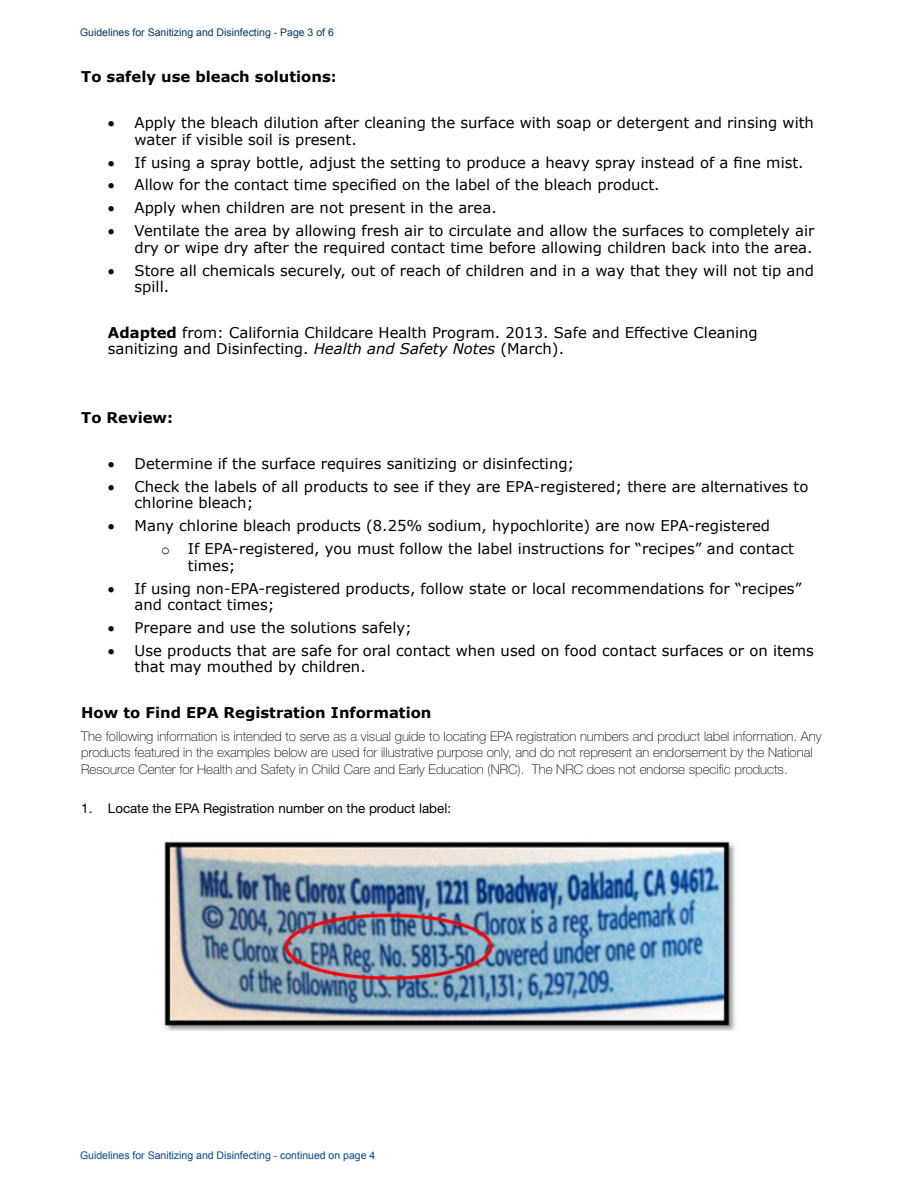
<style>
.page{position:relative;width:918px;height:1188px;background:#fff}
.page>*{position:absolute;margin:0;border:0;box-sizing:border-box;transform-origin:0 0}
.t1{font:14.85px/16.4px "Verdana";color:#000}
.t2{font:700 14.85px "Verdana";color:#000}
.t3{font:100 13.35px/16.4px "Helvetica Neue LT Std";color:#000}
.t4{font:13.35px "Helvetica Neue LT Std";color:#000}
.t5{font:10.5px "Arial";color:#004990}
.t6{font:10.5px "Arial";color:#003768}
.s1{font-weight:700}
.s2{font-style:italic}
.s3{font-family:"Courier New"}
</style>
<div class="page">
<img style="left:164px;top:841px;width:572px;height:189px">
<p class="t6" style="left:80px;top:26px;width:255px">Guidelines for Sanitizing and Disinfecting - Page 3 of 6</p>
<p class="t2" style="left:81px;top:66px;width:257px">To safely use bleach solutions:</p>
<p class="t1" style="left:135px;top:115px;width:681px;text-indent:-27px">• Apply the bleach dilution after cleaning the surface with soap or detergent and rinsing with water if visible soil is present.</p>
<p class="t1" style="left:108px;top:154px;width:697px">• If using a spray bottle, adjust the setting to produce a heavy spray instead of a fine mist.</p>
<p class="t1" style="left:108px;top:177px;width:553px">• Allow for the contact time specified on the label of the bleach product.</p>
<p class="t1" style="left:108px;top:200px;width:390px">• Apply when children are not present in the area.</p>
<p class="t1" style="left:108px;top:223px;width:708px;text-align:right">• Ventilate the area by allowing fresh air to circulate and allow the surfaces to completely air dry or wipe dry after the required contact time before allowing children back into the area.</p>
<p class="t1" style="left:135px;top:262px;width:681px;text-indent:-27px">• Store all chemicals securely, out of reach of children and in a way that they will not tip and spill.</p>
<p class="t1" style="left:108px;top:324px;width:651px"><span class="s1">Adapted</span> from: California Childcare Health Program. 2013. Safe and Effective Cleaning sanitizing and Disinfecting. <span class="s2">Health and Safety Notes</span> (March).</p>
<p class="t2" style="left:81px;top:407px;width:93px">To Review:</p>
<p class="t1" style="left:108px;top:455px;width:468px">• Determine if the surface requires sanitizing or disinfecting;</p>
<p class="t1" style="left:135px;top:478px;width:675px;text-indent:-27px">• Check the labels of all products to see if they are EPA-registered; there are alternatives to chlorine bleach;</p>
<p class="t1" style="left:161px;top:514px;width:634px;line-height:23px;text-indent:-53px">• Many chlorine bleach products (8.25% sodium, hypochlorite) are now EPA-registered<br><span class="s3">o</span> If EPA-registered, you must follow the label instructions for “recipes” and contact</p>
<p class="t1" style="left:188px;top:557px;width:49px">times;</p>
<p class="t1" style="left:135px;top:580px;width:668px;text-indent:-27px">• If using non-EPA-registered products, follow state or local recommendations for “recipes” and contact times;</p>
<p class="t1" style="left:108px;top:619px;width:306px">• Prepare and use the solutions safely;</p>
<p class="t1" style="left:135px;top:642px;width:681px;text-indent:-27px">• Use products that are safe for oral contact when used on food contact surfaces or on items that may mouthed by children.</p>
<p class="t2" style="left:81px;top:702px;width:352px">How to Find EPA Registration Information</p>
<p class="t3" style="left:81px;top:728px;width:742px">The following information is intended to serve as a visual guide to locating EPA registration numbers and product label information. Any products featured in the examples below are used for illustrative purpose only, and do not represent an endorsement by the National<br>Resource Center for Health and Safety in Child Care and Early Education (NRC). The NRC does not endorse specific products.</p>
<p class="t4" style="left:81px;top:800px;width:371px">1. Locate the EPA Registration number on the product label:</p>
<p class="t5" style="left:80px;top:1148px;width:297px">Guidelines for Sanitizing and Disinfecting - continued on page 4</p>
</div>
